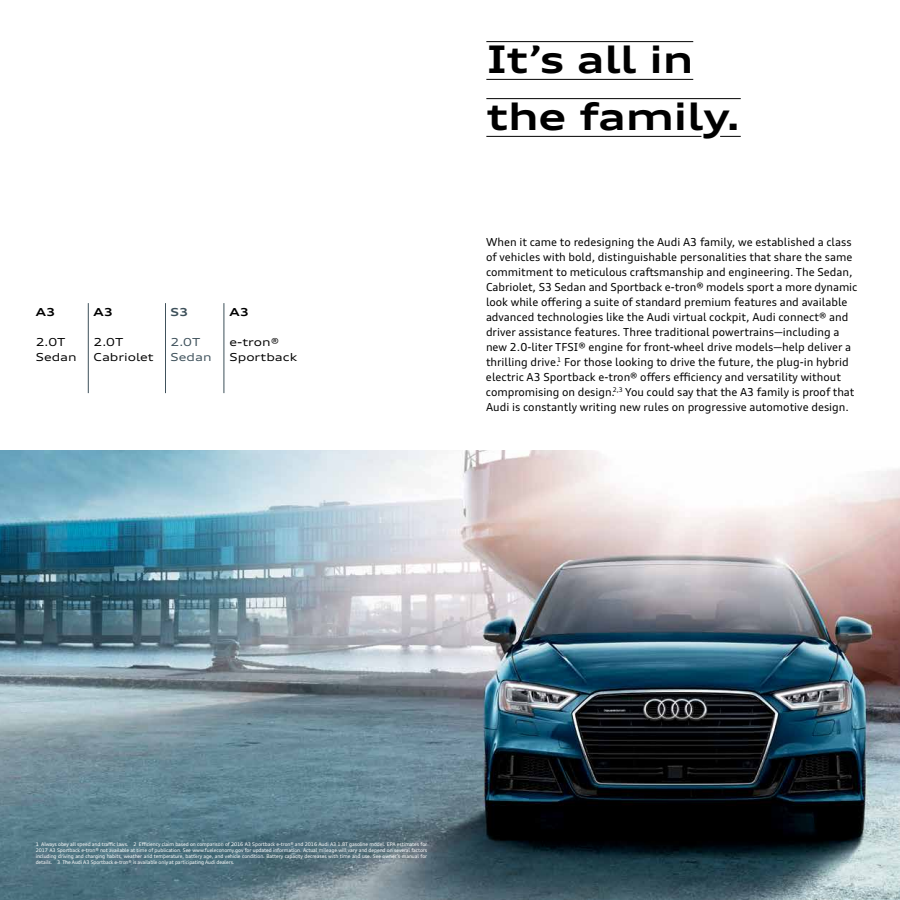
<style>
.page{position:relative;width:900px;height:900px;background:#fff}
.page>*{position:absolute;margin:0;border:0;box-sizing:border-box;transform-origin:0 0}
.t1{font:700 expanded 38px/57px "Audi Type";color:#000}
.t2{font:11px/15px "Audi Type";color:#000}
.t3{font:expanded 11px/15px "Audi Type";color:#000}
.t4{font:expanded 11px/15px "Audi Type";color:#3d505a}
.t5{font:700 expanded 11px "Audi Type";color:#000}
.t6{font:700 expanded 11px "Audi Type";color:#3d505a}
.t7{font:5px/6px "Audi Type";letter-spacing:-.02em;color:#fff;text-align:justify}
</style>
<div class="page">
<img style="left:0;top:450px;width:900px;height:450px">
<hr style="left:486px;top:79px;width:207px;height:1px;background:#000">
<hr style="left:486px;top:136px;width:215px;height:1px;background:#000">
<svg style="left:720px;top:136px;width:21px;height:1px"></svg>
<hr style="left:486px;top:41px;width:207px;height:1px;background:#000">
<hr style="left:486px;top:98px;width:255px;height:1px;background:#000">
<hr style="left:88px;top:303px;width:1px;height:90px;background:#3d505a">
<hr style="left:165px;top:303px;width:1px;height:90px;background:#3d505a">
<hr style="left:224px;top:303px;width:1px;height:90px;background:#3d505a">
<p class="t5" style="left:36px;top:305px;width:21px">A3</p>
<p class="t3" style="left:36px;top:334px;width:42px">2.0T<br>Sedan</p>
<p class="t5" style="left:94px;top:305px;width:21px">A3</p>
<p class="t3" style="left:94px;top:334px;width:62px">2.0T<br>Cabriolet</p>
<p class="t6" style="left:171px;top:305px;width:20px">S3</p>
<p class="t4" style="left:171px;top:334px;width:42px">2.0T<br>Sedan</p>
<p class="t5" style="left:230px;top:305px;width:21px">A3</p>
<p class="t3" style="left:230px;top:334px;width:69px">e-tron®<br>Sportback</p>
<h1 class="t1" style="left:486px;top:31px;width:256px">It’s all in the family.</h1>
<p class="t2" style="left:486px;top:234px;width:373px">When it came to redesigning the Audi A3 family, we established a class of vehicles with bold, distinguishable personalities that share the same commitment to meticulous craftsmanship and engineering. The Sedan, Cabriolet, S3 Sedan and Sportback e-tron® models sport a more dynamic look while offering a suite of standard premium features and available advanced technologies like the Audi virtual cockpit, Audi connect® and driver assistance features. Three traditional powertrains—including a new 2.0-liter TFSI® engine for front-wheel drive models—help deliver a thrilling drive.<sup>1</sup> For those looking to drive the future, the plug-in hybrid electric A3 Sportback e-tron® offers efficiency and versatility without compromising on design.<sup>2,3</sup> You could say that the A3 family is proof that Audi is constantly writing new rules on progressive automotive design.</p>
<p class="t7" style="left:36px;top:841px;width:393px">1 Always obey all speed and traffic laws. 2 Efficiency claim based on comparison of 2016 A3 Sportback e-tron® and 2016 Audi A3 1.8T gasoline model. EPA estimates for 2017 A3 Sportback e-tron® not available at time of publication. See www.fueleconomy.gov for updated information. Actual mileage will vary and depend on several factors including driving and charging habits, weather and temperature, battery age, and vehicle condition. Battery capacity decreases with time and use. See owner’s manual for details. 3 The Audi A3 Sportback e-tron® is available only at participating Audi dealers.</p>
</div>
